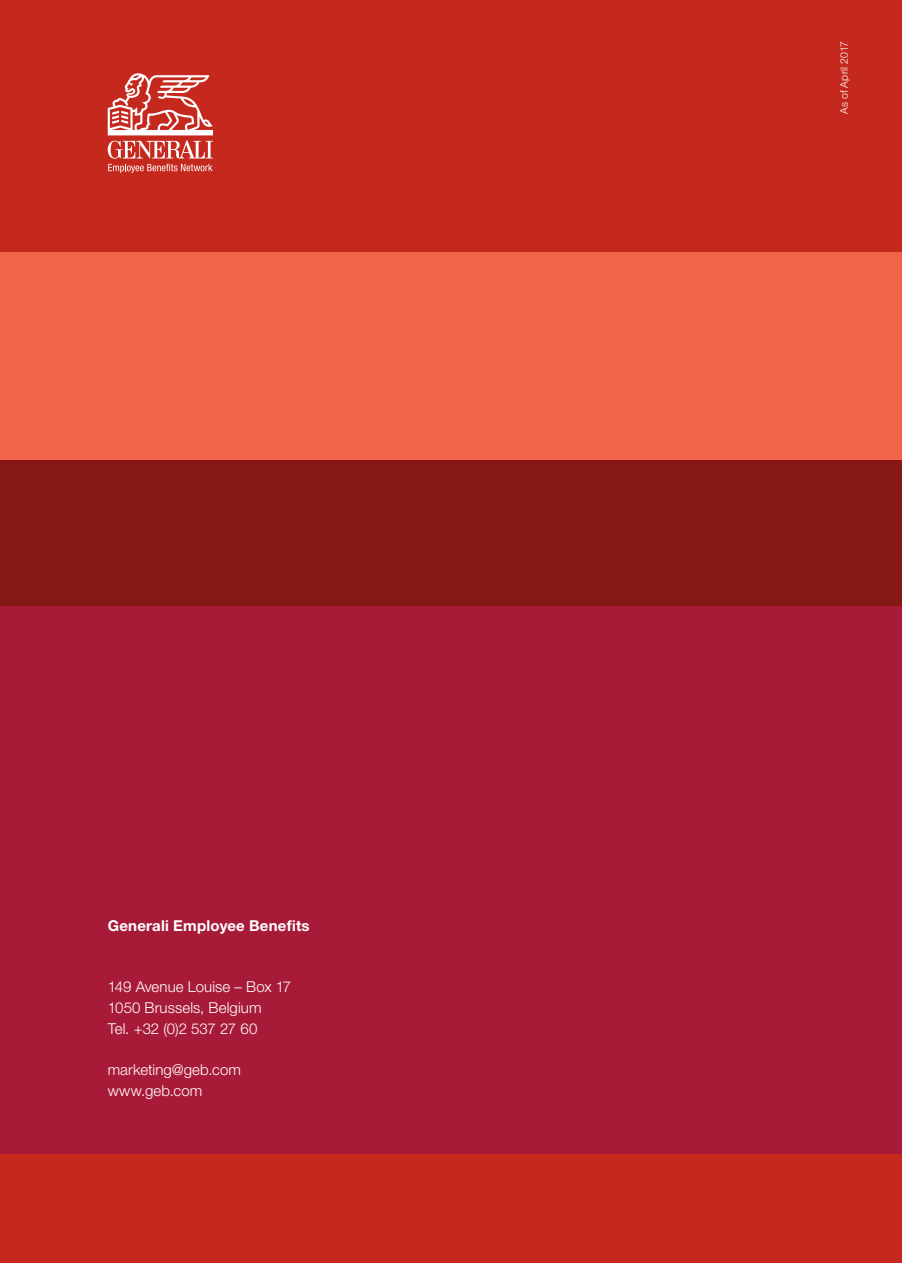
<style>
.page{position:relative;width:902px;height:1263px;background:#fff}
.page>*{position:absolute;margin:0;border:0;box-sizing:border-box;transform-origin:0 0}
.t1{font:300 15px/20.7px "Helvetica Neue LT Std";letter-spacing:.005em;color:#fff}
.t2{font:700 15px "Helvetica Neue LT Std";letter-spacing:.015em;color:#fff}
.t3{font:300 10.5px "Helvetica Neue LT Std";letter-spacing:.005em;color:#fff}
</style>
<div class="page">
<div style="left:1px;top:0;width:900px;height:1263px;background:#c5281c"></div>
<svg style="left:108px;top:73px;width:105px;height:100px"></svg>
<div style="left:0;top:460px;width:901px;height:146px;background:#851714"></div>
<div style="left:0;top:252px;width:901px;height:208px;background:#f1644a"></div>
<div style="left:0;top:606px;width:901px;height:547px;background:#a81b38"></div>
<p class="t2" style="left:108px;top:916px;width:203px">Generali Employee Benefits</p>
<p class="t1" style="left:108px;top:976px;width:185px">149 Avenue Louise – Box 17<br>1050 Brussels, Belgium<br>Tel. +32 (0)2 537 27 60</p>
<p class="t1" style="left:108px;top:1059px;width:135px">marketing@geb.com www.geb.com</p>
<p class="t3" style="left:837px;top:114px;width:74px;rotate:-90deg">As of April 2017</p>
</div>
